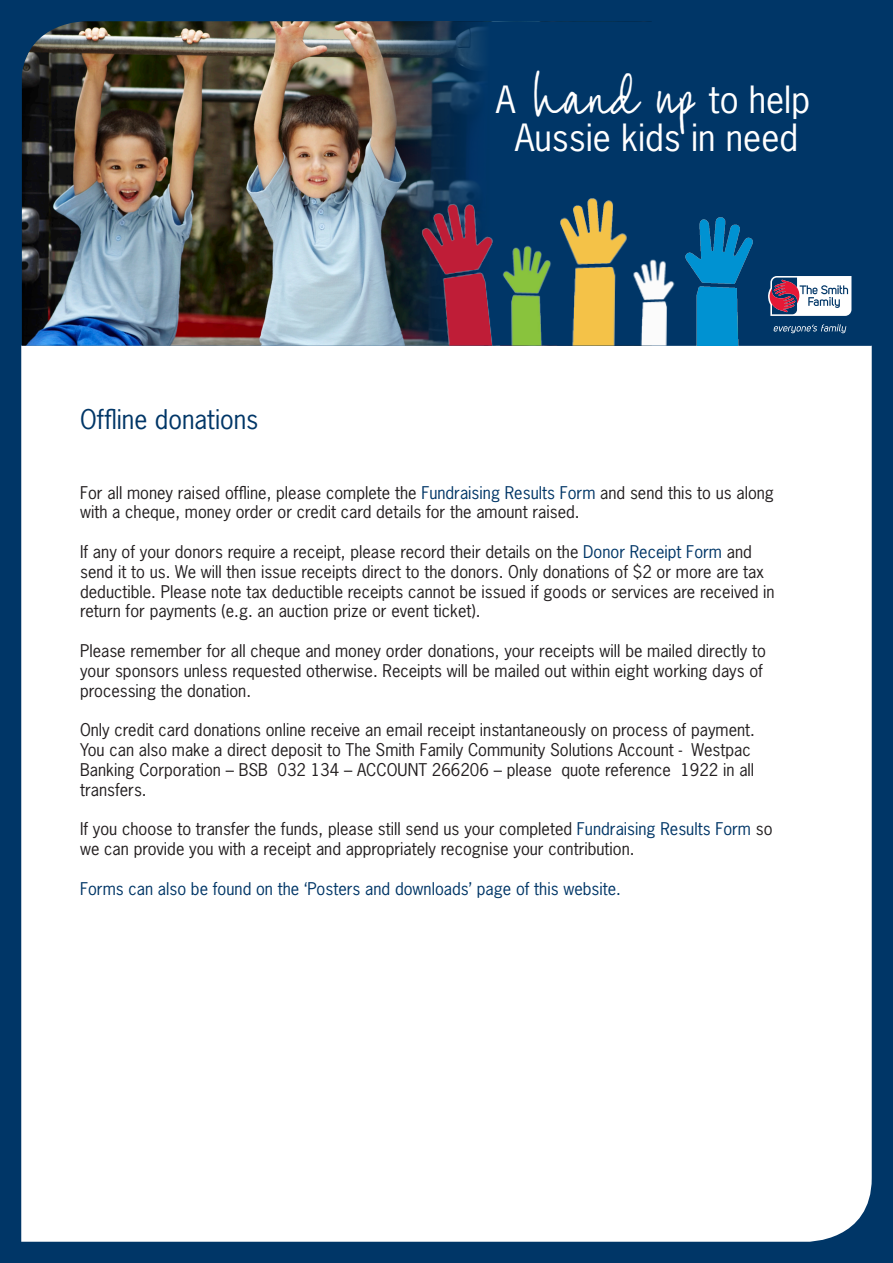
<style>
.page{position:relative;width:893px;height:1263px;background:#003667}
.page>*{position:absolute;margin:0;border:0;box-sizing:border-box;transform-origin:0 0}
.t1{font:35.4px/37.8px "News Gothic Std";color:#fff;text-align:center}
.t2{font:25.5px "News Gothic Std";color:#003667}
.body_copy_spacing{font:16.5px/19.8px "News Gothic Std";color:#231f20}
.body_copy_spacing-2{font:16.5px "News Gothic Std";color:#003667}
.s1{font-family:"FG Jasmine 2";font-size:33.9px}
.s2{color:#003667}
</style>
<div class="page">
<div style="left:21px;top:346px;width:851px;height:896px;background:#fff"></div>
<img style="left:22px;top:21px;width:333px;height:325px">
<svg style="left:355px;top:21px;width:516px;height:325px"></svg>
<img style="left:552px;top:196px;width:83px;height:150px">
<img style="left:628px;top:259px;width:50px;height:87px">
<img style="left:684px;top:216px;width:71px;height:130px">
<svg style="left:768px;top:276px;width:83px;height:57px"></svg>
<img style="left:505px;top:245px;width:51px;height:101px">
<img style="left:419px;top:198px;width:86px;height:148px">
<p class="t2" style="left:80px;top:403px;width:180px">Offline donations</p>
<p class="t1" style="left:496px;top:81px;width:316px">A <span class="s1">hand up</span> to help<br>Aussie kids in need</p>
<p class="body_copy_spacing" style="left:80px;top:482px;width:695px">For all money raised offline, please complete the <span class="s2">Fundraising Results Form</span> and send this to us along with a cheque, money order or credit card details for the amount raised.</p>
<p class="body_copy_spacing" style="left:80px;top:542px;width:696px">If any of your donors require a receipt, please record their details on the <span class="s2">Donor Receipt Form</span> and send it to us. We will then issue receipts direct to the donors. Only donations of $2 or more are tax deductible. Please note tax deductible receipts cannot be issued if goods or services are received in return for payments (e.g. an auction prize or event ticket).</p>
<p class="body_copy_spacing" style="left:80px;top:641px;width:687px">Please remember for all cheque and money order donations, your receipts will be mailed directly to your sponsors unless requested otherwise. Receipts will be mailed out within eight working days of processing the donation.</p>
<p class="body_copy_spacing" style="left:80px;top:720px;width:676px">Only credit card donations online receive an email receipt instantaneously on process of payment.</p>
<p class="body_copy_spacing" style="left:80px;top:740px;width:676px">You can also make a direct deposit to The Smith Family Community Solutions Account - Westpac<br>Banking Corporation – BSB 032 134 – ACCOUNT 266206 – please quote reference 1922 in all transfers.</p>
<p class="body_copy_spacing" style="left:80px;top:819px;width:694px">If you choose to transfer the funds, please still send us your completed <span class="s2">Fundraising Results Form</span> so we can provide you with a receipt and appropriately recognise your contribution.</p>
<p class="body_copy_spacing-2" style="left:80px;top:878px;width:542px">Forms can also be found on the ‘Posters and downloads’ page of this website.</p>
</div>
